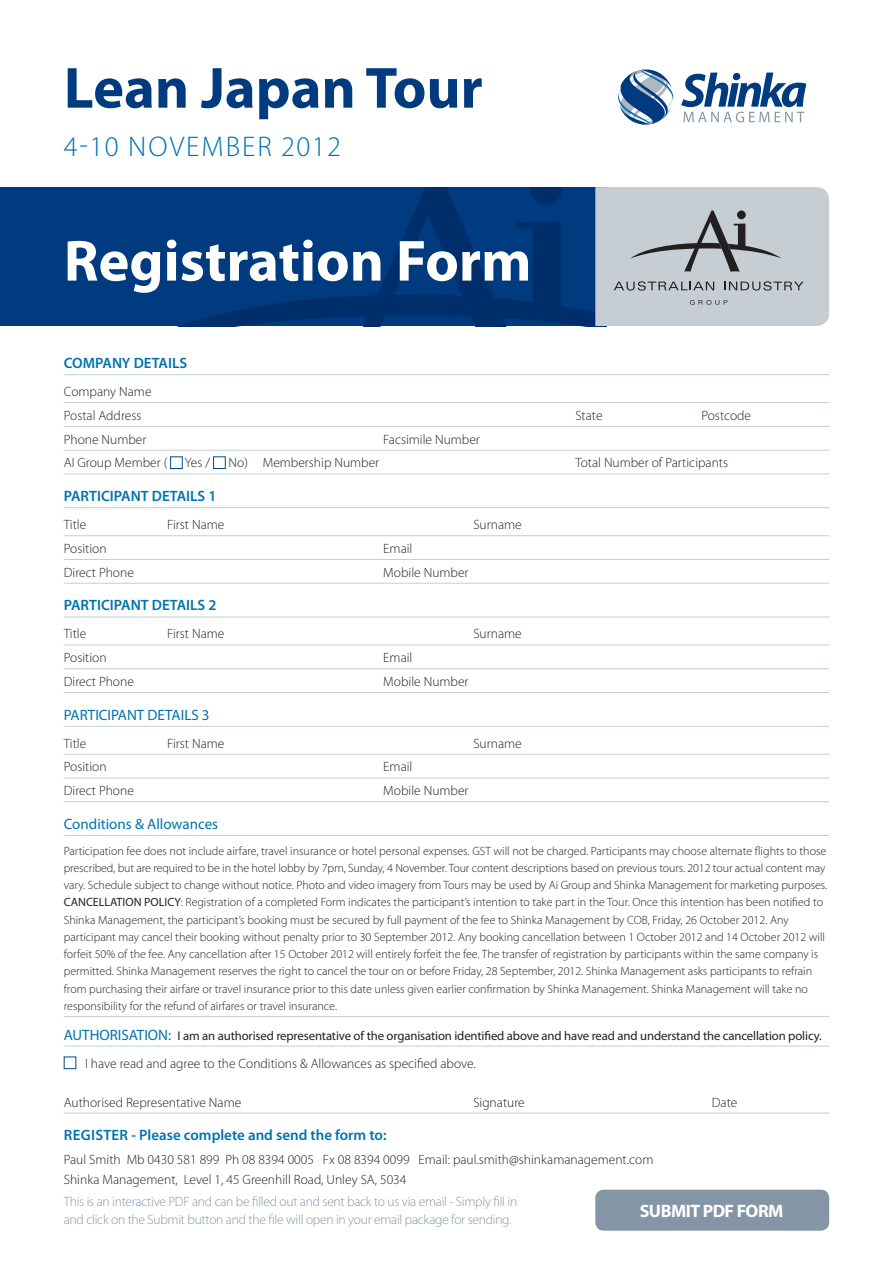
<style>
.page{position:relative;width:893px;height:1263px;background:#fff}
.page>*{position:absolute;margin:0;border:0;box-sizing:border-box;transform-origin:0 0}
.t1{font:700 58.5px "Myriad Pro";color:#fff}
.t2{font:700 58.5px "Myriad Pro";color:#013b7f}
.t3{font:300 28.5px "Myriad Pro";letter-spacing:.07em;color:#0072b4}
.Intro_para_White{font:700 18px "Myriad Pro";letter-spacing:-.03em;color:#fff}
.Heading_Blue_Text{font:600 15px "Myriad Pro";color:#0073ae}
.Heading_Blue_Text-2{font:15px "Myriad Pro";color:#0073ae}
.Form_Text{font:300 13.5px "Myriad Pro";color:#231f20}
.Form_Text-2{font:300 13.5px/18px "Myriad Pro";letter-spacing:-.02em;color:#8496a5}
.Heading_Blue_Text-3{font:300 13.5px/19.5px "Myriad Pro";color:#231f20}
.Heading_Blue_Text-4{font:12.75px "Myriad Pro";letter-spacing:-.01em;color:#231f20}
.terms_conditions{font:300 12px/17.2px "Myriad Pro";color:#231f20}
.s1{font-weight:400}
.s2{font-size:15px;color:#0073ae}
</style>
<div class="page">
<div style="left:0;top:187px;width:607px;height:139px;background:#013b7f"></div>
<svg style="left:618px;top:69px;width:188px;height:56px"></svg>
<svg style="left:180px;top:187px;width:649px;height:139px"></svg>
<hr style="left:64px;top:374px;width:765px;height:1px;background:#c6ced4">
<hr style="left:64px;top:402px;width:765px;height:1px;background:#c6ced4">
<hr style="left:64px;top:426px;width:765px;height:1px;background:#c6ced4">
<hr style="left:64px;top:450px;width:765px;height:1px;background:#c6ced4">
<hr style="left:64px;top:474px;width:765px;height:1px;background:#c6ced4">
<hr style="left:64px;top:507px;width:765px;height:1px;background:#c6ced4">
<hr style="left:64px;top:535px;width:765px;height:1px;background:#c6ced4">
<hr style="left:64px;top:559px;width:765px;height:1px;background:#c6ced4">
<hr style="left:64px;top:583px;width:765px;height:1px;background:#c6ced4">
<hr style="left:64px;top:617px;width:765px;height:1px;background:#c6ced4">
<hr style="left:64px;top:645px;width:765px;height:1px;background:#c6ced4">
<hr style="left:64px;top:668px;width:765px;height:1px;background:#c6ced4">
<hr style="left:64px;top:692px;width:765px;height:1px;background:#c6ced4">
<hr style="left:64px;top:726px;width:765px;height:1px;background:#c6ced4">
<hr style="left:64px;top:754px;width:765px;height:1px;background:#c6ced4">
<hr style="left:64px;top:778px;width:765px;height:1px;background:#c6ced4">
<hr style="left:64px;top:801px;width:765px;height:1px;background:#c6ced4">
<hr style="left:64px;top:835px;width:765px;height:1px;background:#c6ced4">
<hr style="left:64px;top:1016px;width:765px;height:1px;background:#c6ced4">
<hr style="left:64px;top:1046px;width:765px;height:1px;background:#c6ced4">
<hr style="left:64px;top:1113px;width:765px;height:1px;background:#c6ced4">
<div style="left:170px;top:456px;width:13px;height:13px;border:1px solid #004a8d"></div>
<div style="left:213px;top:456px;width:13px;height:13px;border:1px solid #004a8d"></div>
<div style="left:64px;top:1056px;width:12px;height:13px;border:1px solid #004a8d"></div>
<div style="left:595px;top:1189px;width:234px;height:42px;background:#8496a5;border-radius:9px"></div>
<p class="t2" style="left:64px;top:50px;width:420px">Lean Japan Tour</p>
<p class="t3" style="left:64px;top:129px;width:279px">4-10 NOVEMBER 2012</p>
<p class="t1" style="left:64px;top:223px;width:469px">Registration Form</p>
<p class="Heading_Blue_Text" style="left:64px;top:353px;width:125px">COMPANY DETAILS</p>
<p class="Form_Text" style="left:64px;top:383px;width:89px">Company Name</p>
<p class="Form_Text" style="left:64px;top:407px;width:79px">Postal Address</p>
<p class="Form_Text" style="left:575px;top:407px;width:29px">State</p>
<p class="Form_Text" style="left:701px;top:407px;width:51px">Postcode</p>
<p class="Form_Text" style="left:64px;top:431px;width:84px">Phone Number</p>
<p class="Form_Text" style="left:383px;top:431px;width:98px">Facsimile Number</p>
<p class="Form_Text" style="left:64px;top:455px;width:105px">AI Group Member (</p>
<p class="Form_Text" style="left:185px;top:455px;width:27px">Yes /</p>
<p class="Form_Text" style="left:229px;top:455px;width:152px">No) Membership Number</p>
<p class="Form_Text" style="left:575px;top:455px;width:154px">Total Number of Participants</p>
<p class="Heading_Blue_Text" style="left:64px;top:486px;width:154px">PARTICIPANT DETAILS 1</p>
<p class="Form_Text" style="left:64px;top:516px;width:24px">Title</p>
<p class="Form_Text" style="left:167px;top:516px;width:59px">First Name</p>
<p class="Form_Text" style="left:473px;top:516px;width:50px">Surname</p>
<p class="Form_Text" style="left:64px;top:540px;width:44px">Position</p>
<p class="Form_Text" style="left:383px;top:540px;width:31px">Email</p>
<p class="Form_Text" style="left:64px;top:564px;width:72px">Direct Phone</p>
<p class="Form_Text" style="left:383px;top:564px;width:87px">Mobile Number</p>
<p class="Heading_Blue_Text" style="left:64px;top:596px;width:154px">PARTICIPANT DETAILS 2</p>
<p class="Form_Text" style="left:64px;top:626px;width:24px">Title</p>
<p class="Form_Text" style="left:167px;top:626px;width:59px">First Name</p>
<p class="Form_Text" style="left:473px;top:626px;width:50px">Surname</p>
<p class="Form_Text" style="left:64px;top:649px;width:44px">Position</p>
<p class="Form_Text" style="left:383px;top:649px;width:31px">Email</p>
<p class="Form_Text" style="left:64px;top:673px;width:72px">Direct Phone</p>
<p class="Form_Text" style="left:383px;top:673px;width:87px">Mobile Number</p>
<p class="Heading_Blue_Text-2" style="left:64px;top:705px;width:147px">PARTICIPANT DETAILS 3</p>
<p class="Form_Text" style="left:64px;top:735px;width:24px">Title</p>
<p class="Form_Text" style="left:167px;top:735px;width:59px">First Name</p>
<p class="Form_Text" style="left:473px;top:735px;width:50px">Surname</p>
<p class="Form_Text" style="left:64px;top:759px;width:44px">Position</p>
<p class="Form_Text" style="left:383px;top:759px;width:31px">Email</p>
<p class="Form_Text" style="left:64px;top:782px;width:72px">Direct Phone</p>
<p class="Form_Text" style="left:383px;top:782px;width:87px">Mobile Number</p>
<p class="Heading_Blue_Text-2" style="left:64px;top:815px;width:156px">Conditions &amp; Allowances</p>
<p class="terms_conditions" style="left:64px;top:842px;width:765px">Participation fee does not include airfare, travel insurance or hotel personal expenses. GST will not be charged. Participants may choose alternate flights to those prescribed, but are required to be in the hotel lobby by 7pm, Sunday, 4 November. Tour content descriptions based on previous tours. 2012 tour actual content may vary. Schedule subject to change without notice. Photo and video imagery from Tours may be used by Ai Group and Shinka Management for marketing purposes.<br><span class="s1">CANCELLATION POLICY</span>: Registration of a completed Form indicates the participant’s intention to take part in the Tour. Once this intention has been notified to Shinka Management, the participant’s booking must be secured by full payment of the fee to Shinka Management by COB, Friday, 26 October 2012. Any participant may cancel their booking without penalty prior to 30 September 2012. Any booking cancellation between 1 October 2012 and 14 October 2012 will forfeit 50% of the fee. Any cancellation after 15 October 2012 will entirely forfeit the fee. The transfer of registration by participants within the same company is permitted. Shinka Management reserves the right to cancel the tour on or before Friday, 28 September, 2012. Shinka Management asks participants to refrain from purchasing their airfare or travel insurance prior to this date unless given earlier confirmation by Shinka Management. Shinka Management will take no responsibility for the refund of airfares or travel insurance.</p>
<p class="Heading_Blue_Text-4" style="left:64px;top:1027px;width:760px"><span class="s2">AUTHORISATION:</span> I am an authorised representative of the organisation identified above and have read and understand the cancellation policy.</p>
<p class="Form_Text" style="left:85px;top:1055px;width:392px">I have read and agree to the Conditions &amp; Allowances as specified above.</p>
<p class="Form_Text" style="left:64px;top:1094px;width:179px">Authorised Representative Name</p>
<p class="Form_Text" style="left:473px;top:1094px;width:53px">Signature</p>
<p class="Form_Text" style="left:712px;top:1094px;width:27px">Date</p>
<p class="Heading_Blue_Text" style="left:64px;top:1126px;width:324px">REGISTER - Please complete and send the form to:</p>
<p class="Heading_Blue_Text-3" style="left:64px;top:1150px;width:591px">Paul Smith Mb 0430 581 899 Ph 08 8394 0005 Fx 08 8394 0099 Email: paul.smith@shinkamanagement.com<br>Shinka Management, Level 1, 45 Greenhill Road, Unley SA, 5034</p>
<p class="Form_Text-2" style="left:64px;top:1192px;width:455px">This is an interactive PDF and can be filled out and sent back to us via email - Simply fill in and click on the Submit button and the file will open in your email package for sending.</p>
<p class="Intro_para_White" style="left:640px;top:1199px;width:145px">SUBMIT PDF FORM</p>
</div>
